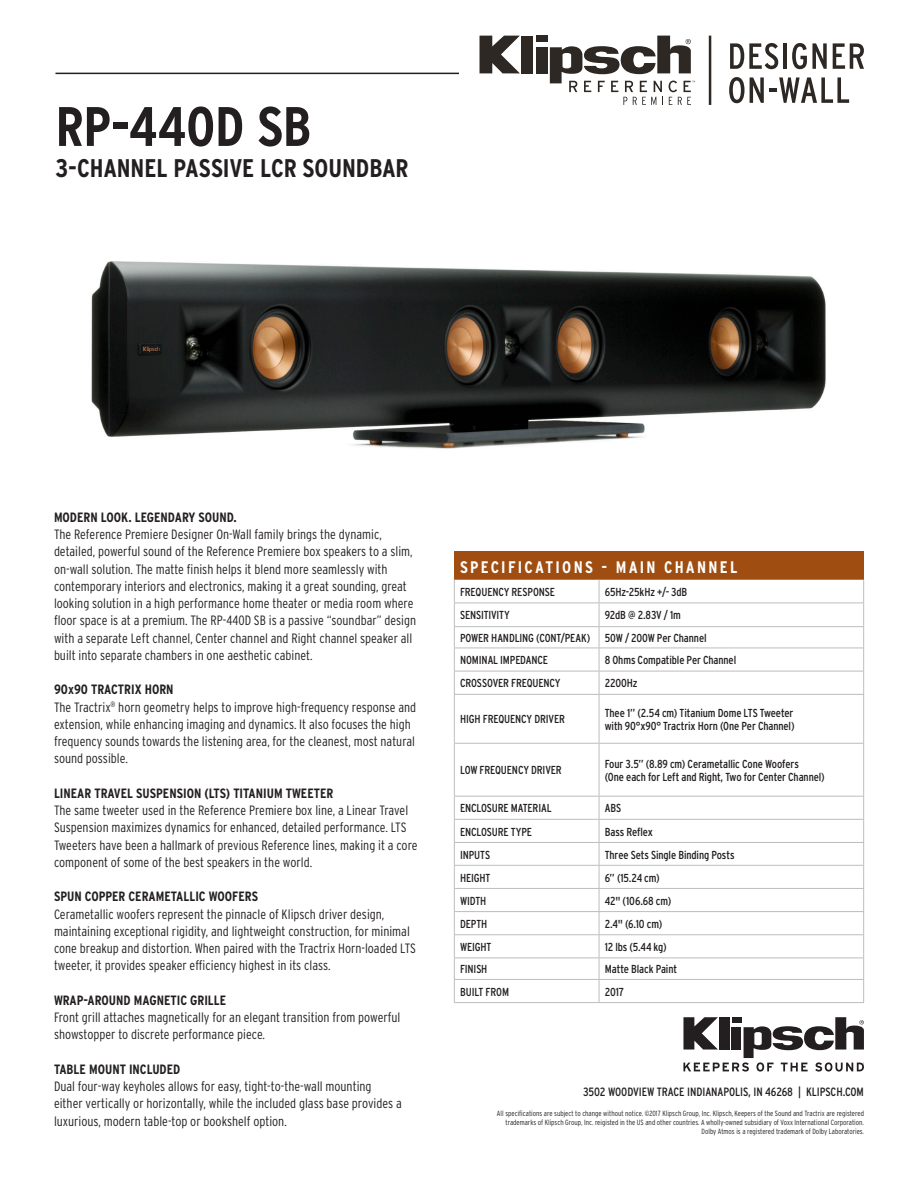
<style>
.page{position:relative;width:918px;height:1188px;background:#fff}
.page>*{position:absolute;margin:0;border:0;box-sizing:border-box;transform-origin:0 0}
.Serie_-_Black_Left{font:700 condensed 55.5px "Interstate";letter-spacing:-.01em;color:#231f20}
.Serie_-_Black_Left-2{font:700 condensed 25.5px "Interstate";letter-spacing:-.01em;color:#231f20}
.Spec___Bold{font:700 condensed 16.65px "Interstate";letter-spacing:.135em;color:#fff}
.t1{font:300 condensed 13.5px/17.2px "Interstate";color:#231f20}
.t2{font:700 condensed 13.5px "Interstate";color:#231f20}
.t3{font:condensed 12px "Interstate";letter-spacing:-.005em;color:#231f20}
.Spec___Bold-2{font:condensed 11.55px/12.9px "Interstate";letter-spacing:-.01em;color:#231f20}
.t4{font:300 condensed 7.5px/9px "Interstate";color:#231f20;text-align:right}
</style>
<div class="page">
<hr style="left:56px;top:73px;width:403px;height:1px;background:#231f20">
<div style="left:454px;top:551px;width:410px;height:29px;background:#9f4d10"></div>
<svg style="left:455px;top:580px;width:408px;height:422px"></svg>
<svg style="left:600px;top:604px;width:263px;height:398px"></svg>
<hr style="left:454px;top:603px;width:145px;height:1px;background:#bcbdc0">
<hr style="left:454px;top:626px;width:145px;height:1px;background:#bcbdc0">
<hr style="left:454px;top:648px;width:145px;height:1px;background:#bcbdc0">
<hr style="left:599px;top:648px;width:265px;height:1px;background:#bcbdc0">
<hr style="left:454px;top:671px;width:145px;height:1px;background:#bcbdc0">
<svg style="left:454px;top:580px;width:1px;height:114px"></svg>
<hr style="left:454px;top:694px;width:145px;height:1px;background:#bcbdc0">
<hr style="left:454px;top:695px;width:1px;height:48px;background:#bcbdc0">
<hr style="left:599px;top:695px;width:1px;height:48px;background:#bcbdc0">
<hr style="left:863px;top:695px;width:1px;height:48px;background:#bcbdc0">
<hr style="left:454px;top:744px;width:1px;height:52px;background:#bcbdc0">
<hr style="left:599px;top:744px;width:1px;height:52px;background:#bcbdc0">
<hr style="left:863px;top:744px;width:1px;height:52px;background:#bcbdc0">
<svg style="left:454px;top:797px;width:1px;height:205px"></svg>
<svg style="left:599px;top:797px;width:1px;height:205px"></svg>
<svg style="left:863px;top:797px;width:1px;height:205px"></svg>
<hr style="left:599px;top:671px;width:265px;height:1px;background:#bcbdc0">
<hr style="left:599px;top:694px;width:265px;height:1px;background:#bcbdc0">
<hr style="left:454px;top:743px;width:145px;height:1px;background:#bcbdc0">
<hr style="left:599px;top:743px;width:265px;height:1px;background:#bcbdc0">
<hr style="left:454px;top:796px;width:145px;height:1px;background:#bcbdc0">
<hr style="left:599px;top:796px;width:265px;height:1px;background:#bcbdc0">
<hr style="left:454px;top:819px;width:145px;height:1px;background:#bcbdc0">
<hr style="left:599px;top:819px;width:265px;height:1px;background:#bcbdc0">
<hr style="left:454px;top:842px;width:145px;height:1px;background:#bcbdc0">
<hr style="left:599px;top:842px;width:265px;height:1px;background:#bcbdc0">
<hr style="left:454px;top:865px;width:145px;height:1px;background:#bcbdc0">
<hr style="left:599px;top:865px;width:265px;height:1px;background:#bcbdc0">
<hr style="left:454px;top:888px;width:145px;height:1px;background:#bcbdc0">
<hr style="left:599px;top:888px;width:265px;height:1px;background:#bcbdc0">
<hr style="left:454px;top:911px;width:145px;height:1px;background:#bcbdc0">
<hr style="left:599px;top:911px;width:265px;height:1px;background:#bcbdc0">
<hr style="left:454px;top:934px;width:145px;height:1px;background:#bcbdc0">
<hr style="left:599px;top:934px;width:265px;height:1px;background:#bcbdc0">
<hr style="left:454px;top:958px;width:145px;height:1px;background:#bcbdc0">
<hr style="left:599px;top:958px;width:265px;height:1px;background:#bcbdc0">
<hr style="left:454px;top:979px;width:145px;height:1px;background:#bcbdc0">
<hr style="left:599px;top:979px;width:265px;height:1px;background:#bcbdc0">
<hr style="left:454px;top:1002px;width:145px;height:1px;background:#bcbdc0">
<hr style="left:599px;top:1002px;width:265px;height:1px;background:#bcbdc0">
<hr style="left:599px;top:603px;width:265px;height:1px;background:#bcbdc0">
<svg style="left:599px;top:580px;width:1px;height:114px"></svg>
<svg style="left:863px;top:580px;width:1px;height:114px"></svg>
<hr style="left:599px;top:626px;width:265px;height:1px;background:#bcbdc0">
<svg style="left:683px;top:1017px;width:181px;height:55px"></svg>
<svg style="left:480px;top:36px;width:40px;height:37px"></svg>
<div style="left:521px;top:36px;width:12px;height:37px;background:#2d2824"></div>
<div style="left:536px;top:36px;width:11px;height:6px;background:#2d2824"></div>
<div style="left:536px;top:47px;width:11px;height:26px;background:#2d2824"></div>
<svg style="left:550px;top:36px;width:145px;height:69px"></svg>
<svg style="left:730px;top:43px;width:48px;height:26px"></svg>
<hr style="left:783px;top:43px;width:4px;height:26px;background:#2d2824">
<svg style="left:792px;top:43px;width:35px;height:26px"></svg>
<svg style="left:833px;top:43px;width:31px;height:26px"></svg>
<svg style="left:729px;top:77px;width:120px;height:26px"></svg>
<hr style="left:709px;top:36px;width:2px;height:69px;background:#2d2824">
<img style="left:91px;top:261px;width:735px;height:188px">
<p class="Serie_-_Black_Left" style="left:56px;top:95px;width:257px">RP-440D SB</p>
<p class="Serie_-_Black_Left-2" style="left:56px;top:153px;width:355px">3-CHANNEL PASSIVE LCR SOUNDBAR</p>
<p class="t2" style="left:54px;top:510px;width:184px">MODERN LOOK. LEGENDARY SOUND.</p>
<p class="t1" style="left:54px;top:526px;width:364px">The Reference Premiere Designer On-Wall family brings the dynamic, detailed, powerful sound of the Reference Premiere box speakers to a slim, on-wall solution. The matte finish helps it blend more seamlessly with contemporary interiors and electronics, making it a great sounding, great looking solution in a high performance home theater or media room where floor space is at a premium. The RP-440D SB is a passive “soundbar” design with a separate Left channel, Center channel and Right channel speaker all built into separate chambers in one aesthetic cabinet.</p>
<p class="t2" style="left:54px;top:682px;width:121px">90x90 TRACTRIX HORN</p>
<p class="t1" style="left:54px;top:698px;width:364px">The Tractrix<sup>®</sup> horn geometry helps to improve high-frequency response and extension, while enhancing imaging and dynamics. It also focuses the high frequency sounds towards the listening area, for the cleanest, most natural sound possible.</p>
<p class="t2" style="left:54px;top:786px;width:281px">LINEAR TRAVEL SUSPENSION (LTS) TITANIUM TWEETER</p>
<p class="t1" style="left:54px;top:802px;width:365px">The same tweeter used in the Reference Premiere box line, a Linear Travel Suspension maximizes dynamics for enhanced, detailed performance. LTS Tweeters have been a hallmark of previous Reference lines, making it a core component of some of the best speakers in the world.</p>
<p class="t2" style="left:54px;top:889px;width:206px">SPUN COPPER CERAMETALLIC WOOFERS</p>
<p class="t1" style="left:54px;top:905px;width:364px">Cerametallic woofers represent the pinnacle of Klipsch driver design, maintaining exceptional rigidity, and lightweight construction, for minimal cone breakup and distortion. When paired with the Tractrix Horn-loaded LTS tweeter, it provides speaker efficiency highest in its class.</p>
<p class="t2" style="left:54px;top:993px;width:174px">WRAP-AROUND MAGNETIC GRILLE</p>
<p class="t1" style="left:54px;top:1009px;width:348px">Front grill attaches magnetically for an elegant transition from powerful showstopper to discrete performance piece.</p>
<p class="t2" style="left:54px;top:1062px;width:128px">TABLE MOUNT INCLUDED</p>
<p class="t1" style="left:54px;top:1078px;width:349px">Dual four-way keyholes allows for easy, tight-to-the-wall mounting either vertically or horizontally, while the included glass base provides a luxurious, modern table-top or bookshelf option.</p>
<p class="Spec___Bold" style="left:460px;top:558px;width:279px">SPECIFICATIONS - MAIN CHANNEL</p>
<p class="Spec___Bold-2" style="left:460px;top:585px;width:96px">FREQUENCY RESPONSE</p>
<p class="Spec___Bold-2" style="left:605px;top:585px;width:84px">65Hz-25kHz +/- 3dB</p>
<p class="Spec___Bold-2" style="left:460px;top:609px;width:51px">SENSITIVITY</p>
<p class="Spec___Bold-2" style="left:605px;top:609px;width:78px">92dB @ 2.83V / 1m</p>
<p class="Spec___Bold-2" style="left:460px;top:631px;width:132px">POWER HANDLING (CONT/PEAK)</p>
<p class="Spec___Bold-2" style="left:605px;top:631px;width:103px">50W / 200W Per Channel</p>
<p class="Spec___Bold-2" style="left:460px;top:654px;width:90px">NOMINAL IMPEDANCE</p>
<p class="Spec___Bold-2" style="left:605px;top:654px;width:133px">8 Ohms Compatible Per Channel</p>
<p class="Spec___Bold-2" style="left:460px;top:677px;width:102px">CROSSOVER FREQUENCY</p>
<p class="Spec___Bold-2" style="left:605px;top:677px;width:34px">2200Hz</p>
<p class="Spec___Bold-2" style="left:460px;top:713px;width:106px">HIGH FREQUENCY DRIVER</p>
<p class="Spec___Bold-2" style="left:605px;top:706px;width:190px">Thee 1” (2.54 cm) Titanium Dome LTS Tweeter</p>
<p class="Spec___Bold-2" style="left:605px;top:719px;width:191px">with 90°x90° Tractrix Horn (One Per Channel)</p>
<p class="Spec___Bold-2" style="left:460px;top:764px;width:103px">LOW FREQUENCY DRIVER</p>
<p class="Spec___Bold-2" style="left:605px;top:757px;width:221px">Four 3.5” (8.89 cm) Cerametallic Cone Woofers<br>(One each for Left and Right, Two for Center Channel)</p>
<p class="Spec___Bold-2" style="left:460px;top:802px;width:93px">ENCLOSURE MATERIAL</p>
<p class="Spec___Bold-2" style="left:605px;top:802px;width:18px">ABS</p>
<p class="Spec___Bold-2" style="left:460px;top:825px;width:73px">ENCLOSURE TYPE</p>
<p class="Spec___Bold-2" style="left:605px;top:825px;width:50px">Bass Reflex</p>
<p class="Spec___Bold-2" style="left:460px;top:848px;width:32px">INPUTS</p>
<p class="Spec___Bold-2" style="left:605px;top:848px;width:131px">Three Sets Single Binding Posts</p>
<p class="Spec___Bold-2" style="left:460px;top:871px;width:32px">HEIGHT</p>
<p class="Spec___Bold-2" style="left:605px;top:871px;width:57px">6” (15.24 cm)</p>
<p class="Spec___Bold-2" style="left:460px;top:894px;width:28px">WIDTH</p>
<p class="Spec___Bold-2" style="left:605px;top:894px;width:68px">42" (106.68 cm)</p>
<p class="Spec___Bold-2" style="left:460px;top:917px;width:29px">DEPTH</p>
<p class="Spec___Bold-2" style="left:605px;top:917px;width:59px">2.4" (6.10 cm)</p>
<p class="Spec___Bold-2" style="left:460px;top:940px;width:33px">WEIGHT</p>
<p class="Spec___Bold-2" style="left:605px;top:940px;width:64px">12 lbs (5.44 kg)</p>
<p class="Spec___Bold-2" style="left:460px;top:963px;width:29px">FINISH</p>
<p class="Spec___Bold-2" style="left:605px;top:963px;width:74px">Matte Black Paint</p>
<p class="Spec___Bold-2" style="left:460px;top:985px;width:51px">BUILT FROM</p>
<p class="Spec___Bold-2" style="left:605px;top:985px;width:21px">2017</p>
<p class="t3" style="left:583px;top:1085px;width:282px">3502 WOODVIEW TRACE INDIANAPOLIS, IN 46268 | KLIPSCH.COM</p>
<p class="t4" style="left:497px;top:1109px;width:369px">All specifications are subject to change without notice. ©2017 Klipsch Group, Inc. Klipsch, Keepers of the Sound and Tractrix are registered trademarks of Klipsch Group, Inc. reigisted in the US and other countries. A wholly-owned subsidiary of Voxx International Corporation.</p>
<p class="t4" style="left:701px;top:1127px;width:164px">Dolby Atmos is a registered trademark of Dolby Laboratories.</p>
</div>
